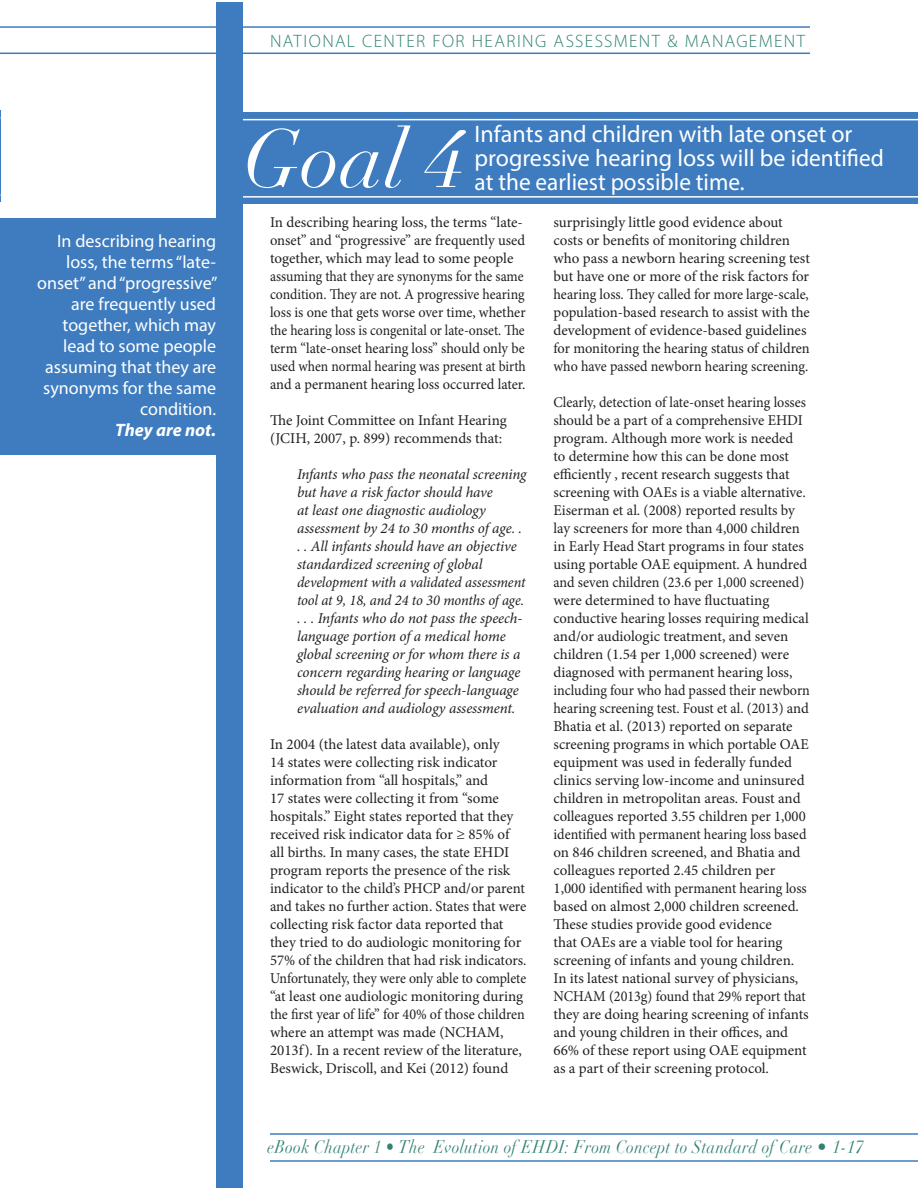
<style>
.page{position:relative;width:918px;height:1188px;background:#fff}
.page>*{position:absolute;margin:0;border:0;box-sizing:border-box;transform-origin:0 0}
.Chapter_Head{font:italic 81px "Didot";color:#fff}
.t1{font:24px/24px "Myriad Pro";color:#fff}
.Pull-Out_Text{font:18px/21px "Myriad Pro";color:#fff;text-align:right}
.t2{font:italic 18px "Didot";letter-spacing:.02em;color:#318273;scale:.87 1}
.t3{font:300 18px "Myriad Pro";letter-spacing:.075em;color:#318273}
.Pull-Out_Text-2{font:italic 700 18px "Myriad Pro";color:#fff}
.Body_text{font:15px/18px "Minion Pro";color:#231f20}
.Body_text-2{font:15px/18px "Minion Pro";color:#231f20;scale:.94 1}
.Bullet_Text{font:italic 15px/18px "Minion Pro";letter-spacing:-.01em;color:#231f20}
</style>
<div class="page">
<hr style="left:270px;top:1133px;width:648px;height:2px;background:#3e7cbf">
<hr style="left:270px;top:1160px;width:648px;height:2px;background:#3e7cbf">
<hr style="left:0;top:26px;width:810px;height:2px;background:#3e7cbf">
<hr style="left:0;top:53px;width:810px;height:1px;background:#3e7cbf">
<div style="left:216px;top:2px;width:27px;height:1186px;background:#3e7cbf"></div>
<div style="left:1px;top:218px;width:219px;height:237px;background:#3e7cbf"></div>
<hr style="left:0;top:111px;width:1px;height:91px;background:#3e7cbf">
<div style="left:238px;top:113px;width:680px;height:91px;background:#3e7cbf"></div>
<hr style="left:243px;top:119px;width:675px;height:1px;background:#fff">
<hr style="left:243px;top:196px;width:675px;height:2px;background:#fff">
<p class="t3" style="left:270px;top:31px;width:537px">NATIONAL CENTER FOR HEARING ASSESSMENT &amp; MANAGEMENT</p>
<p class="Pull-Out_Text" style="left:37px;top:230px;width:182px">In describing hearing loss, the terms “late&shy;onset” and “progressive” are frequently used together, which may lead to some people assuming that they are synonyms for the same condition.</p>
<p class="Pull-Out_Text-2" style="left:115px;top:418px;width:102px">They are not.</p>
<p class="Chapter_Head" style="left:243px;top:109px;width:223px">Goal 4</p>
<p class="t1" style="left:475px;top:121px;width:411px">Infants and children with late onset or progressive hearing loss will be identified at the earliest possible time.</p>
<p class="Body_text" style="left:270px;top:214px;width:257px">In describing hearing loss, the terms “late&shy;onset” and “progressive” are frequently used together, which may lead to some people assuming that they are synonyms for the same condition. They are not. A progressive hearing loss is one that gets worse over time, whether the hearing loss is congenital or late-onset. The term “late-onset hearing loss” should only be used when normal hearing was present at birth and a permanent hearing loss occurred later.</p>
<p class="Body_text" style="left:270px;top:412px;width:238px">The Joint Committee on Infant Hearing (JCIH, 2007, p. 899) recommends that:</p>
<p class="Bullet_Text" style="left:297px;top:466px;width:231px">Infants who pass the neonatal screening but have a risk factor should have<br>at least one diagnostic audiology assessment by 24 to 30 months of age. . . . All infants should have an objective standardized screening of global development with a validated assessment tool at 9, 18, and 24 to 30 months of age. . . . Infants who do not pass the speech&shy;language portion of a medical home global screening or for whom there is a concern regarding hearing or language should be referred for speech-language evaluation and audiology assessment.</p>
<p class="Body_text" style="left:270px;top:736px;width:258px">In 2004 (the latest data available), only<br>14 states were collecting risk indicator information from “all hospitals,” and<br>17 states were collecting it from “some hospitals.” Eight states reported that they received risk indicator data for ≥ 85% of all births. In many cases, the state EHDI program reports the presence of the risk indicator to the child’s PHCP and/or parent and takes no further action. States that were collecting risk factor data reported that they tried to do audiologic monitoring for 57% of the children that had risk indicators.<br>Unfortunately, they were only able to complete “at least one audiologic monitoring during the first year of life” for 40% of those children where an attempt was made (NCHAM, 2013f). In a recent review of the literature, Beswick, Driscoll, and Kei (2012) found</p>
<p class="Body_text" style="left:554px;top:214px;width:258px">surprisingly little good evidence about costs or benefits of monitoring children who pass a newborn hearing screening test but have one or more of the risk factors for hearing loss. They called for more large-scale, population-based research to assist with the development of evidence-based guidelines for monitoring the hearing status of children who have passed newborn hearing screening.</p>
<p class="Body_text-2" style="left:554px;top:394px;width:274px">Clearly, detection of late-onset hearing losses should be a part of a comprehensive EHDI program. Although more work is needed<br>to determine how this can be done most efficiently , recent research suggests that screening with OAEs is a viable alternative.<br>Eiserman et al. (2008) reported results by lay screeners for more than 4,000 children in Early Head Start programs in four states using portable OAE equipment. A hundred and seven children (23.6 per 1,000 screened) were determined to have fluctuating conductive hearing losses requiring medical and/or audiologic treatment, and seven children (1.54 per 1,000 screened) were diagnosed with permanent hearing loss, including four who had passed their newborn hearing screening test. Foust et al. (2013) and Bhatia et al. (2013) reported on separate screening programs in which portable OAE equipment was used in federally funded clinics serving low-income and uninsured children in metropolitan areas. Foust and colleagues reported 3.55 children per 1,000 identified with permanent hearing loss based on 846 children screened, and Bhatia and colleagues reported 2.45 children per 1,000 identified with permanent hearing loss based on almost 2,000 children screened.<br>These studies provide good evidence<br>that OAEs are a viable tool for hearing screening of infants and young children.<br>In its latest national survey of physicians, NCHAM (2013g) found that 29% report that they are doing hearing screening of infants and young children in their offices, and 66% of these report using OAE equipment as a part of their screening protocol.</p>
<p class="t2" style="left:267px;top:1136px;width:687px">eBook Chapter 1 • The Evolution of EHDI: From Concept to Standard of Care • 1-17</p>
</div>
